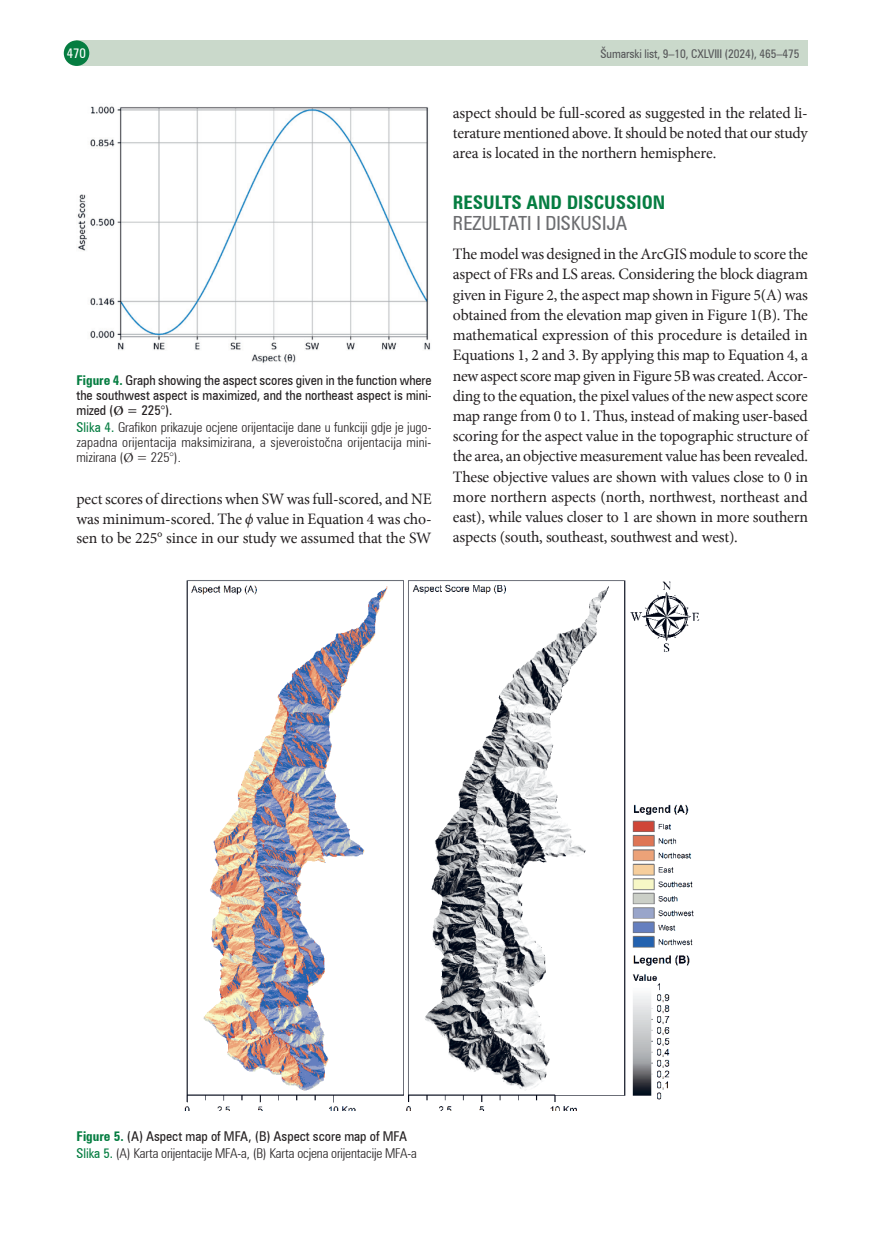
<style>
.page{position:relative;width:893px;height:1234px;background:#fff}
.page>*{position:absolute;margin:0;border:0;box-sizing:border-box;transform-origin:0 0}
.t1{font:condensed 19.5px "Zurich BT";color:#6c6d70}
.t2{font:700 condensed 18.75px "Zurich BT";color:#057d41}
.t3{font:15.75px/20.2px "Minion Pro";letter-spacing:-.01em;color:#231f20;text-align:justify}
.t4{font:300 condensed 13.5px/15px "Zurich BT";color:#231f20;text-align:justify}
.t5{font:condensed 13.5px/15px "Zurich BT";color:#231f20;text-align:justify}
.t6{font:condensed 13.5px "Zurich BT";color:#fff}
.t7{font:condensed 12px "Zurich BT";letter-spacing:-.01em;color:#57585a}
.s1{font-weight:700;color:#057d41}
.s2{font-family:"Minion Pro";font-weight:600;font-stretch:normal}
.s3{font-weight:400;color:#057d41}
.s4{font-family:"Minion Pro";font-weight:400;font-stretch:normal}
.s5{font-style:italic}
.s6{font-weight:400}
</style>
<div class="page">
<div style="left:77px;top:40px;width:731px;height:26px;background:#cad9cb"></div>
<div style="left:64px;top:40px;width:25px;height:26px;background:#057d41;border-radius:50%"></div>
<img style="left:77px;top:106px;width:354px;height:258px">
<img style="left:184px;top:580px;width:516px;height:529px">
<p class="t6" style="left:67px;top:45px;width:21px">470</p>
<p class="t7" style="left:600px;top:46px;width:200px">Šumarski list, 9–10, CXLVIII (2024), 465–475</p>
<p class="t5" style="left:77px;top:372px;width:357px"><span class="s1">Figure 4.</span> Graph showing the aspect scores given in the function where the southwest aspect is maximized, and the northeast aspect is mini&shy;mized (<span class="s2">Ø</span> = 225°).</p>
<p class="t4" style="left:77px;top:419px;width:357px"><span class="s3">Slika 4.</span> Grafikon prikazuje ocjene orijentacije dane u funkciji gdje je jugo&shy;zapadna orijentacija maksimizirana, a sjeveroistočna orijentacija mini&shy;mizirana (<span class="s4">Ø</span> = 225°).</p>
<p class="t3" style="left:77px;top:489px;width:357px;line-height:19.6px">pect scores of directions when SW was full-scored, and NE was minimum-scored. The <span class="s5">ϕ</span> value in Equation 4 was cho&shy;sen to be 225° since in our study we assumed that the SW</p>
<p class="t3" style="left:453px;top:103px;width:356px">aspect should be full-scored as suggested in the related li&shy;terature mentioned above. It should be noted that our study area is located in the northern hemisphere.</p>
<p class="t2" style="left:453px;top:191px;width:214px">RESULTS AND DISCUSSION</p>
<p class="t1" style="left:453px;top:212px;width:176px">REZULTATI I DISKUSIJA</p>
<p class="t3" style="left:453px;top:244px;width:357px">The model was designed in the ArcGIS module to score the aspect of FRs and LS areas. Considering the block diagram given in Figure 2, the aspect map shown in Figure 5(A) was obtained from the elevation map given in Figure 1(B). The mathematical expression of this procedure is detailed in Equations 1, 2 and 3. By applying this map to Equation 4, a new aspect score map given in Figure 5B was created. Accor&shy;ding to the equation, the pixel values of the new aspect score map range from 0 to 1. Thus, instead of making user-based scoring for the aspect value in the topographic structure of the area, an objective measurement value has been revealed.<br>These objective values are shown with values close to 0 in more northern aspects (north, northwest, northeast and east), while values closer to 1 are shown in more southern aspects (south, southeast, southwest and west).</p>
<p class="t4" style="left:77px;top:1127px;width:342px;line-height:17.1px"><span class="s1">Figure 5.</span> <span class="s6">(A) Aspect map of MFA, (B) Aspect score map of MFA<br></span><span class="s3">Slika 5.</span> (A) Karta orijentacije MFA-a, (B) Karta ocjena orijentacije MFA-a</p>
</div>
